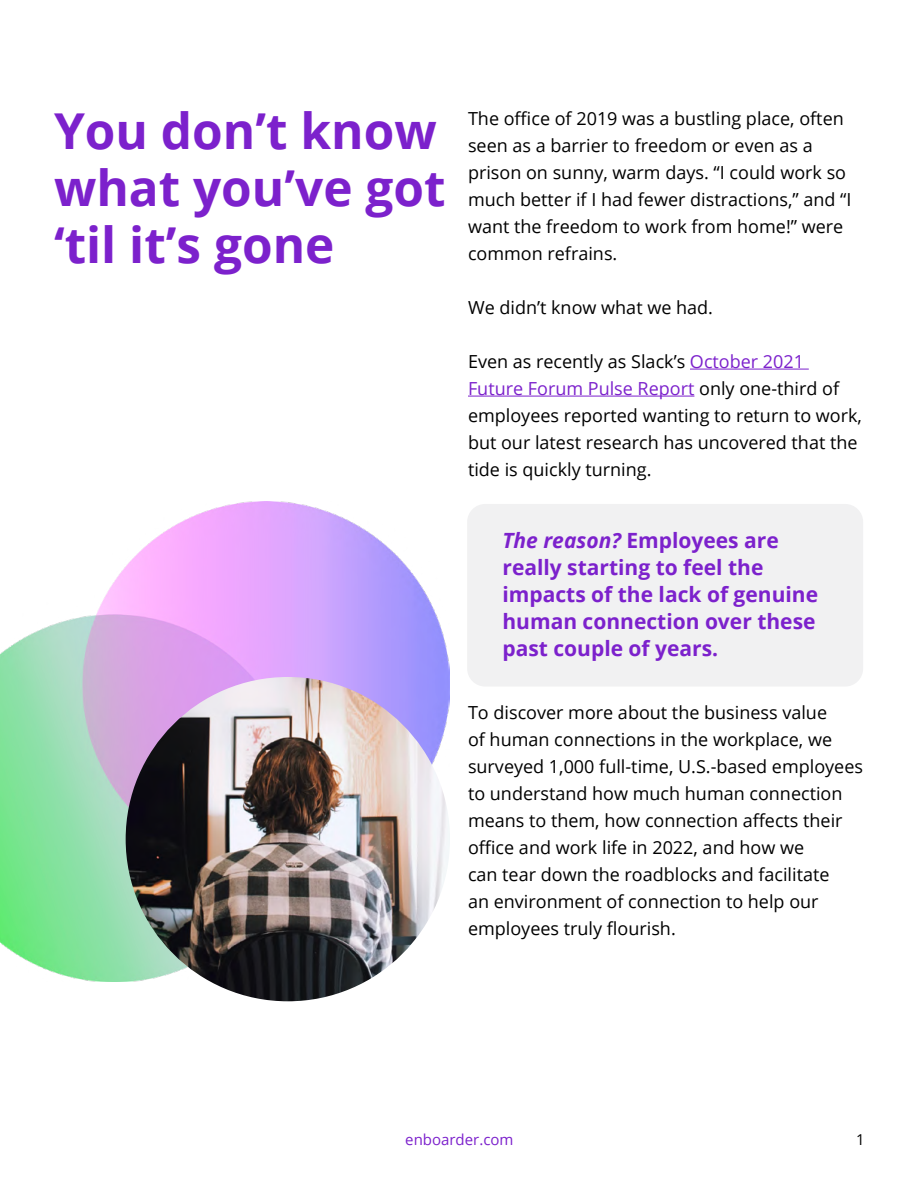
<style>
.page{position:relative;width:918px;height:1188px;background:#fff}
.page>*{position:absolute;margin:0;border:0;box-sizing:border-box;transform-origin:0 0}
.t1{font:700 49.5px/57px "Open Sans";color:#7c21cc}
.t2{font:700 21px/27px "Open Sans";color:#7c21cc}
.t3{font:18px/27px "Open Sans";color:#000}
.t4{font:15px "Open Sans";color:#7c21cc}
.t5{font:15px "Open Sans";color:#000}
.s1{color:#7c21cc}
.s2{font-style:italic}
</style>
<div class="page">
<div style="left:467px;top:504px;width:396px;height:183px;background:#f1f1f2;border-radius:18px"></div>
<hr style="left:690px;top:369px;width:119px;height:1px;background:#7c21cc">
<hr style="left:468px;top:396px;width:226px;height:1px;background:#7c21cc">
<img style="left:0;top:501px;width:450px;height:481px">
<img style="left:126px;top:677px;width:324px;height:324px;border-radius:162px">
<h1 class="t1" style="left:54px;top:101px;width:393px">You don’t know what you’ve got ‘til it’s gone</h1>
<p class="t3" style="left:468px;top:104px;width:385px">The office of 2019 was a bustling place, often seen as a barrier to freedom or even as a prison on sunny, warm days. “I could work so much better if I had fewer distractions,” and “I want the freedom to work from home!” were common refrains.</p>
<p class="t3" style="left:468px;top:293px;width:247px">We didn’t know what we had.</p>
<p class="t3" style="left:468px;top:347px;width:396px">Even as recently as Slack’s <span class="s1">October 2021<br>Future Forum Pulse Report</span> only one-third of employees reported wanting to return to work, but our latest research has uncovered that the tide is quickly turning.</p>
<p class="t2" style="left:502px;top:526px;width:317px"><span class="s2">The reason?</span> Employees are really starting to feel the impacts of the lack of genuine human connection over these past couple of years.</p>
<p class="t3" style="left:468px;top:698px;width:397px">To discover more about the business value<br>of human connections in the workplace, we surveyed 1,000 full-time, U.S.-based employees to understand how much human connection means to them, how connection affects their office and work life in 2022, and how we<br>can tear down the roadblocks and facilitate<br>an environment of connection to help our employees truly flourish.</p>
<p class="t4" style="left:405px;top:1130px;width:110px">enboarder.com</p>
<p class="t5" style="left:856px;top:1129px;width:10px">1</p>
</div>
